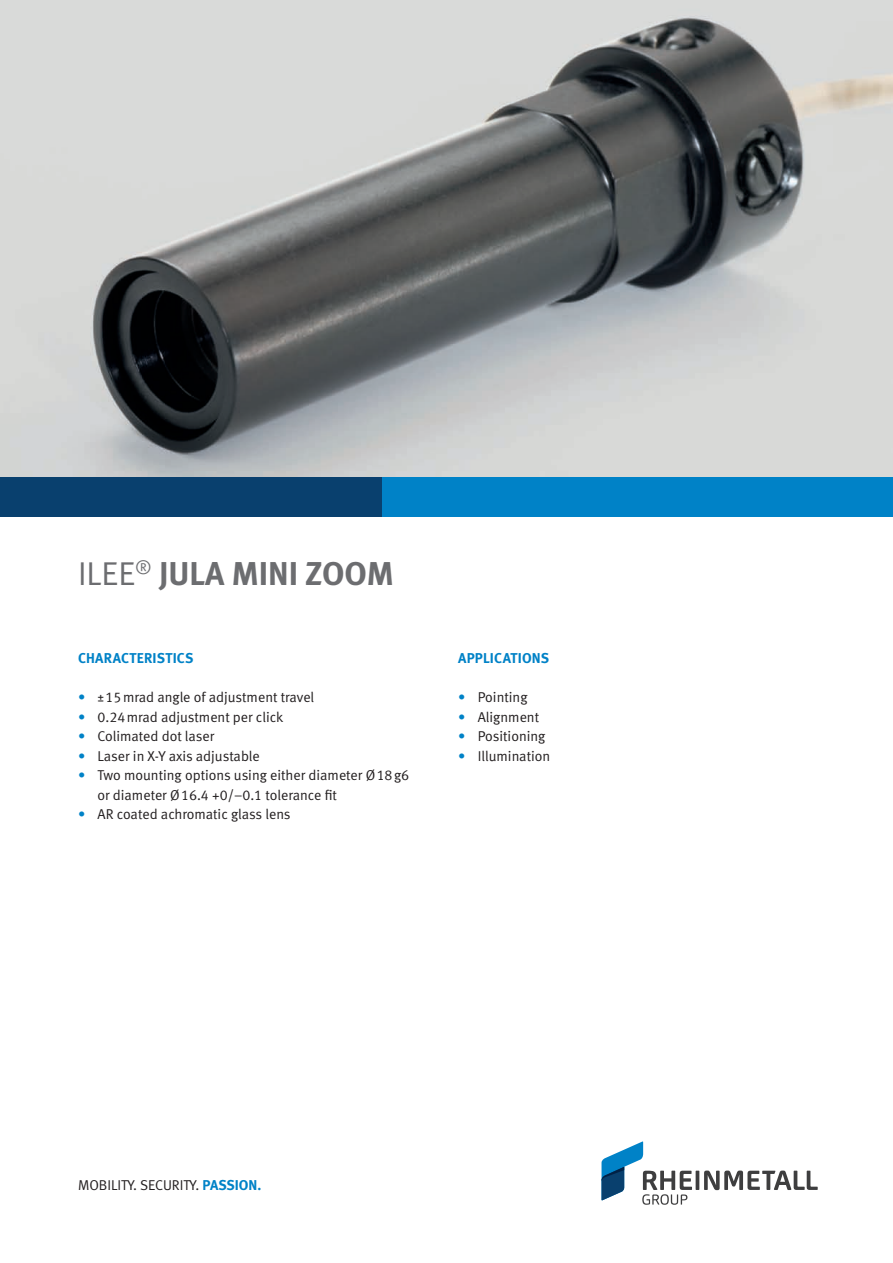
<style>
.page{position:relative;width:893px;height:1263px;background:#fff}
.page>*{position:absolute;margin:0;border:0;box-sizing:border-box;transform-origin:0 0}
.t1{font:33px "Meta Bold LF";color:#6c6d70}
.t2{font:14.25px/19.5px "Meta Normal LF";color:#231f20}
.t3{font:14.25px "Meta Bold LF";letter-spacing:.01em;color:#0082c7}
.s1{font-family:"Meta Normal LF"}
.s2{color:#0082c7}
.s3{font-family:"Meta Bold LF";color:#0082c7}
</style>
<div class="page">
<svg style="left:601px;top:1141px;width:217px;height:64px"></svg>
<img style="left:0;top:0;width:893px;height:477px">
<div style="left:0;top:477px;width:436px;height:39px;background:#09406e"></div>
<div style="left:383px;top:477px;width:510px;height:39px;background:#0082c7"></div>
<h1 class="t1" style="left:78px;top:554px;width:317px"><span class="s1">ILEE</span><sup>®</sup> JULA MINI ZOOM</h1>
<p class="t3" style="left:78px;top:650px;width:117px">CHARACTERISTICS</p>
<p class="t2" style="left:78px;top:687px;width:238px"><span class="s2">•</span> ±15mrad angle of adjustment travel</p>
<p class="t2" style="left:78px;top:707px;width:207px"><span class="s2">•</span> 0.24mrad adjustment per click</p>
<p class="t2" style="left:78px;top:726px;width:138px"><span class="s2">•</span> Colimated dot laser</p>
<p class="t2" style="left:78px;top:746px;width:183px"><span class="s2">•</span> Laser in X-Y axis adjustable</p>
<p class="t2" style="left:97px;top:765px;width:313px;text-indent:-19px"><span class="s2">•</span> Two mounting options using either diameter Ø18g6 or diameter Ø16.4 +0/–0.1 tolerance fit</p>
<p class="t2" style="left:78px;top:804px;width:214px"><span class="s2">•</span> AR coated achromatic glass lens</p>
<p class="t3" style="left:458px;top:650px;width:92px">APPLICATIONS</p>
<p class="t2" style="left:458px;top:687px;width:71px"><span class="s2">•</span> Pointing</p>
<p class="t2" style="left:458px;top:707px;width:82px"><span class="s2">•</span> Alignment</p>
<p class="t2" style="left:458px;top:726px;width:89px"><span class="s2">•</span> Positioning</p>
<p class="t2" style="left:458px;top:746px;width:94px"><span class="s2">•</span> Illumination</p>
<p class="t2" style="left:78px;top:1175px;width:185px">MOBILITY. SECURITY. <span class="s3">PASSION.</span></p>
</div>
